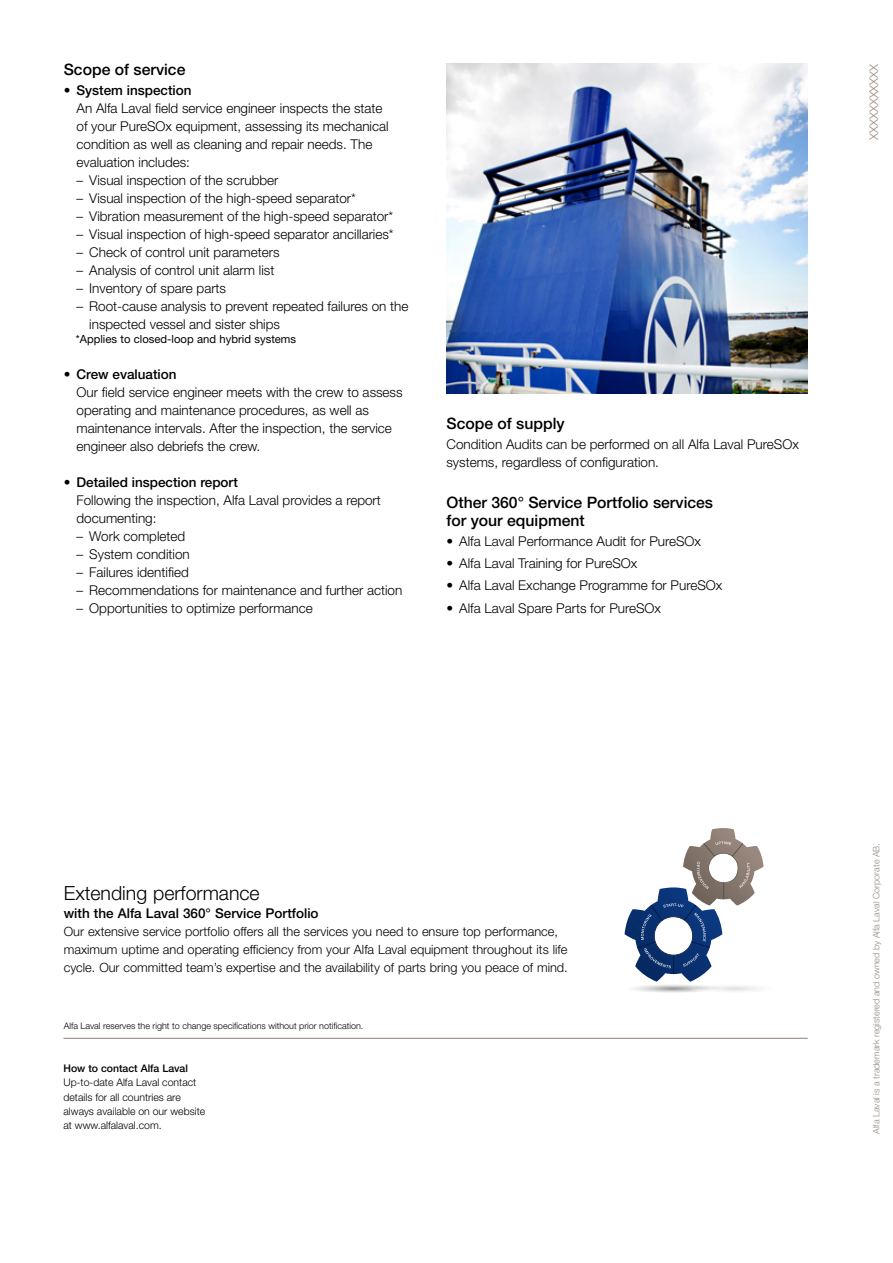
<style>
.page{position:relative;width:893px;height:1263px;background:#fff}
.page>*{position:absolute;margin:0;border:0;box-sizing:border-box;transform-origin:0 0}
.t1{font:300 19.5px "Helvetica Neue LT Std";color:#000}
.t2{font:500 15.75px/18px "Helvetica Neue LT Std";color:#000}
.t3{font:300 13.5px/18px "Helvetica Neue LT Std";color:#000}
.t4{font:500 13.5px "Helvetica Neue LT Std";color:#000}
.t5{font:300 12.75px/18px "Helvetica Neue LT Std";color:#000}
.t6{font:300 12px "Helvetica Neue LT Std";color:#99887d}
.t7{font:11.25px "Helvetica Neue LT Std";color:#000}
.t8{font:300 10.5px/14.2px "Helvetica Neue LT Std";color:#000}
.t9{font:500 10.5px "Helvetica Neue LT Std";color:#000}
.t10{font:300 9px "Helvetica Neue LT Std";color:#000}
.t11{font:300 9px "Helvetica Neue LT Std";color:#99887d}
.s1{font-weight:500}
</style>
<div class="page">
<hr style="left:64px;top:1038px;width:744px;height:1px;background:#99887d">
<img style="left:692px;top:984px;width:31px;height:8px">
<svg style="left:625px;top:828px;width:139px;height:154px"></svg>
<img style="left:446px;top:64px;width:362px;height:329px">
<p class="t2" style="left:64px;top:60px;width:123px">Scope of service</p>
<p class="t3" style="left:77px;top:81px;width:314px;text-indent:-13px">• <span class="s1">System inspection<br></span>An Alfa Laval field service engineer inspects the state of your PureSOx equipment, assessing its mechanical condition as well as cleaning and repair needs. The evaluation includes:</p>
<p class="t3" style="left:77px;top:171px;width:203px">– Visual inspection of the scrubber</p>
<p class="t3" style="left:77px;top:189px;width:281px">– Visual inspection of the high-speed separator*</p>
<p class="t3" style="left:77px;top:207px;width:318px">– Vibration measurement of the high-speed separator*</p>
<p class="t3" style="left:77px;top:225px;width:319px">– Visual inspection of high-speed separator ancillaries*</p>
<p class="t3" style="left:77px;top:243px;width:205px">– Check of control unit parameters</p>
<p class="t3" style="left:77px;top:261px;width:199px">– Analysis of control unit alarm list</p>
<p class="t3" style="left:77px;top:279px;width:151px">– Inventory of spare parts</p>
<p class="t3" style="left:89px;top:297px;width:321px;text-indent:-13px">– Root-cause analysis to prevent repeated failures on the inspected vessel and sister ships</p>
<p class="t7" style="left:76px;top:333px;width:222px">*Applies to closed-loop and hybrid systems</p>
<p class="t3" style="left:77px;top:365px;width:328px;text-indent:-13px">• <span class="s1">Crew evaluation<br></span>Our field service engineer meets with the crew to assess operating and maintenance procedures, as well as maintenance intervals. After the inspection, the service engineer also debriefs the crew.</p>
<p class="t3" style="left:77px;top:473px;width:306px;text-indent:-13px">• <span class="s1">Detailed inspection report<br></span>Following the inspection, Alfa Laval provides a report documenting:</p>
<p class="t3" style="left:77px;top:527px;width:110px">– Work completed</p>
<p class="t3" style="left:77px;top:545px;width:115px">– System condition</p>
<p class="t3" style="left:77px;top:563px;width:114px">– Failures identified</p>
<p class="t3" style="left:77px;top:581px;width:327px">– Recommendations for maintenance and further action</p>
<p class="t3" style="left:77px;top:599px;width:238px">– Opportunities to optimize performance</p>
<p class="t2" style="left:446px;top:414px;width:120px">Scope of supply</p>
<p class="t3" style="left:446px;top:435px;width:354px">Condition Audits can be performed on all Alfa Laval PureSOx systems, regardless of configuration.</p>
<p class="t2" style="left:446px;top:493px;width:268px">Other 360° Service Portfolio services for your equipment</p>
<p class="t3" style="left:446px;top:532px;width:256px">• Alfa Laval Performance Audit for PureSOx</p>
<p class="t3" style="left:446px;top:554px;width:192px">• Alfa Laval Training for PureSOx</p>
<p class="t3" style="left:446px;top:576px;width:277px">• Alfa Laval Exchange Programme for PureSOx</p>
<p class="t3" style="left:446px;top:598px;width:216px">• Alfa Laval Spare Parts for PureSOx</p>
<p class="t6" style="left:866px;top:140px;width:78px;rotate:-90deg">XXXXXXXXXXX</p>
<h1 class="t1" style="left:64px;top:881px;width:197px">Extending performance</h1>
<p class="t4" style="left:64px;top:905px;width:256px">with the Alfa Laval 360° Service Portfolio</p>
<p class="t5" style="left:64px;top:922px;width:506px">Our extensive service portfolio offers all the services you need to ensure top performance, maximum uptime and operating efficiency from your Alfa Laval equipment throughout its life cycle. Our committed team’s expertise and the availability of parts bring you peace of mind.</p>
<p class="t10" style="left:64px;top:1020px;width:301px">Alfa Laval reserves the right to change specifications without prior notification.</p>
<p class="t9" style="left:64px;top:1062px;width:126px">How to contact Alfa Laval</p>
<p class="t8" style="left:64px;top:1075px;width:143px">Up-to-date Alfa Laval contact details for all countries are always available on our website at www.alfalaval.com.</p>
<p class="t11" style="left:871px;top:1134px;width:292px;rotate:-90deg">Alfa Laval is a trademark registered and owned by Alfa Laval Corporate AB.</p>
</div>
